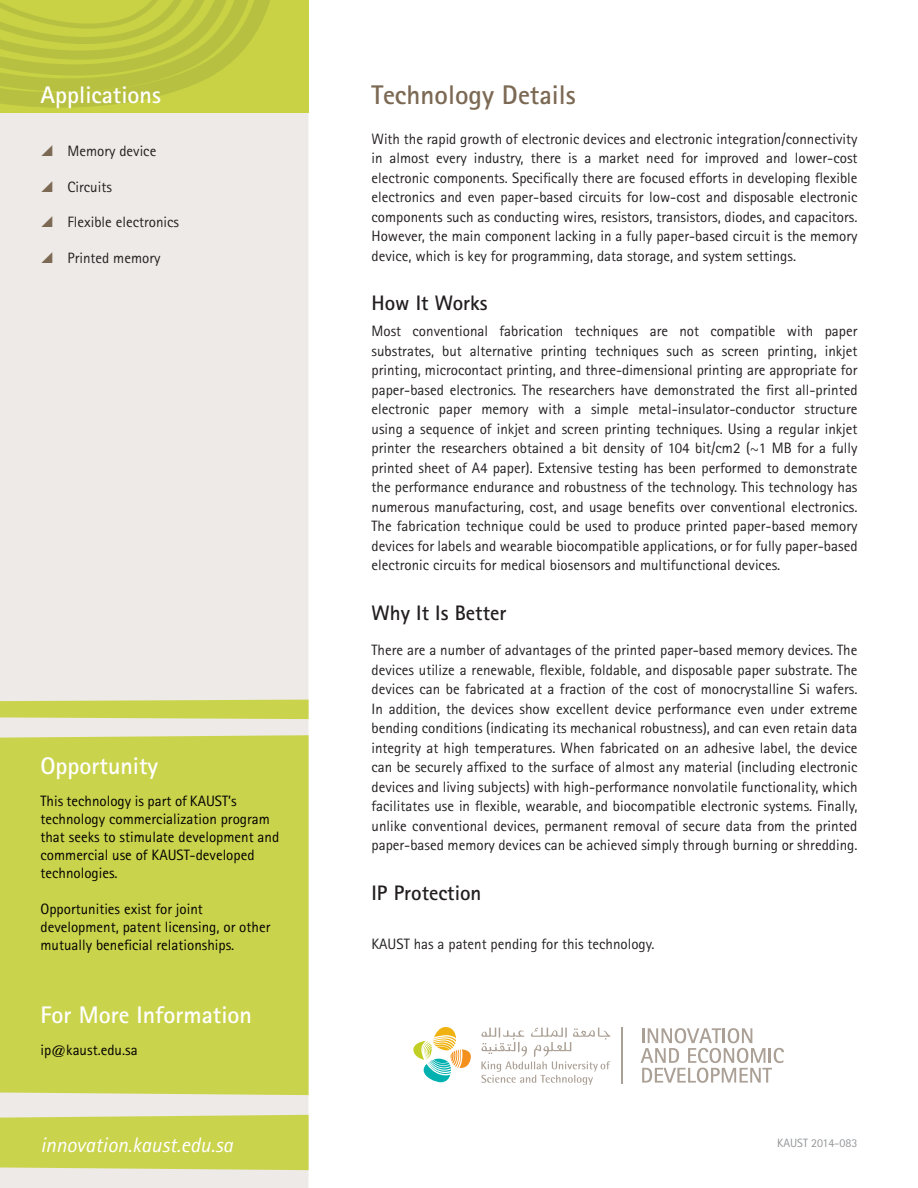
<style>
.page{position:relative;width:918px;height:1188px;background:#fff}
.page>*{position:absolute;margin:0;border:0;box-sizing:border-box;transform-origin:0 0}
.Subhead1{font:700 27px "Rotis Sans Serif";color:#7c6954}
.Sidebar_Subhead{font:700 24px "Rotis Sans Serif";color:#fff}
.Intro_text{font:700 21px "Rotis Sans Serif";color:#231f20}
.Subtitle{font:italic 21px "Rotis Sans Serif";color:#fff}
.Intro_text-2{font:15px/19.5px "Rotis Sans Serif";color:#231f20;text-align:justify}
.contact_info{font:15px/18px "Rotis Sans Serif";color:#000}
.reference_number{font:12px "Rotis Sans Serif";color:#939598}
</style>
<div class="page">
<div style="left:0;top:113px;width:308px;height:1075px;background:#edeae7"></div>
<div style="left:0;top:0;width:308px;height:113px;background:#c8d244"></div>
<svg style="left:0;top:0;width:270px;height:108px"></svg>
<svg style="left:413px;top:1027px;width:58px;height:55px"></svg>
<hr style="left:621px;top:1028px;width:2px;height:56px;background:#aba095">
<svg style="left:481px;top:1027px;width:129px;height:58px"></svg>
<svg style="left:641px;top:1028px;width:143px;height:55px"></svg>
<svg style="left:0;top:700px;width:309px;height:470px;background:#cdd559"></svg>
<svg style="left:42px;top:145px;width:10px;height:11px"></svg>
<svg style="left:42px;top:181px;width:10px;height:11px"></svg>
<svg style="left:42px;top:216px;width:10px;height:11px"></svg>
<svg style="left:42px;top:252px;width:10px;height:11px"></svg>
<p class="Sidebar_Subhead" style="left:40px;top:79px;width:122px">Applications</p>
<p class="Intro_text-2" style="left:68px;top:141px;width:90px">Memory device</p>
<p class="Intro_text-2" style="left:68px;top:177px;width:46px">Circuits</p>
<p class="Intro_text-2" style="left:68px;top:212px;width:113px">Flexible electronics</p>
<p class="Intro_text-2" style="left:68px;top:248px;width:95px">Printed memory</p>
<p class="Sidebar_Subhead" style="left:40px;top:750px;width:119px">Opportunity</p>
<p class="contact_info" style="left:40px;top:792px;width:240px">This technology is part of KAUST’s technology commercialization program that seeks to stimulate development and commercial use of KAUST-developed technologies.</p>
<p class="contact_info" style="left:40px;top:900px;width:231px">Opportunities exist for joint development, patent licensing, or other mutually beneficial relationships.</p>
<p class="Sidebar_Subhead" style="left:40px;top:1000px;width:213px">For More Information</p>
<p class="contact_info" style="left:40px;top:1041px;width:99px">ip@kaust.edu.sa</p>
<p class="Subtitle" style="left:40px;top:1133px;width:194px">innovation.kaust.edu.sa</p>
<p class="Subhead1" style="left:372px;top:78px;width:206px">Technology Details</p>
<p class="Intro_text-2" style="left:372px;top:129px;width:488px">With the rapid growth of electronic devices and electronic integration/connectivity in almost every industry, there is a market need for improved and lower-cost electronic components. Specifically there are focused efforts in developing flexible electronics and even paper-based circuits for low-cost and disposable electronic components such as conducting wires, resistors, transistors, diodes, and capacitors.<br>However, the main component lacking in a fully paper-based circuit is the memory device, which is key for programming, data storage, and system settings.</p>
<p class="Intro_text" style="left:372px;top:290px;width:118px">How It Works</p>
<p class="Intro_text-2" style="left:372px;top:321px;width:488px">Most conventional fabrication techniques are not compatible with paper substrates, but alternative printing techniques such as screen printing, inkjet printing, microcontact printing, and three-dimensional printing are appropriate for paper-based electronics. The researchers have demonstrated the first all-printed electronic paper memory with a simple metal-insulator-conductor structure using a sequence of inkjet and screen printing techniques. Using a regular inkjet printer the researchers obtained a bit density of 104 bit/cm2 (~1 MB for a fully printed sheet of A4 paper). Extensive testing has been performed to demonstrate the performance endurance and robustness of the technology. This technology has numerous manufacturing, cost, and usage benefits over conventional electronics.<br>The fabrication technique could be used to produce printed paper-based memory devices for labels and wearable biocompatible applications, or for fully paper-based electronic circuits for medical biosensors and multifunctional devices.</p>
<p class="Intro_text" style="left:372px;top:599px;width:136px">Why It Is Better</p>
<p class="Intro_text-2" style="left:372px;top:641px;width:488px">There are a number of advantages of the printed paper-based memory devices. The devices utilize a renewable, flexible, foldable, and disposable paper substrate. The devices can be fabricated at a fraction of the cost of monocrystalline Si wafers.<br>In addition, the devices show excellent device performance even under extreme bending conditions (indicating its mechanical robustness), and can even retain data integrity at high temperatures. When fabricated on an adhesive label, the device can be securely affixed to the surface of almost any material (including electronic devices and living subjects) with high-performance nonvolatile functionality, which facilitates use in flexible, wearable, and biocompatible electronic systems. Finally, unlike conventional devices, permanent removal of secure data from the printed paper-based memory devices can be achieved simply through burning or shredding.</p>
<p class="Intro_text" style="left:372px;top:880px;width:112px">IP Protection</p>
<p class="Intro_text-2" style="left:372px;top:935px;width:284px">KAUST has a patent pending for this technology.</p>
<p class="reference_number" style="left:777px;top:1136px;width:82px">KAUST 2014-083</p>
</div>
